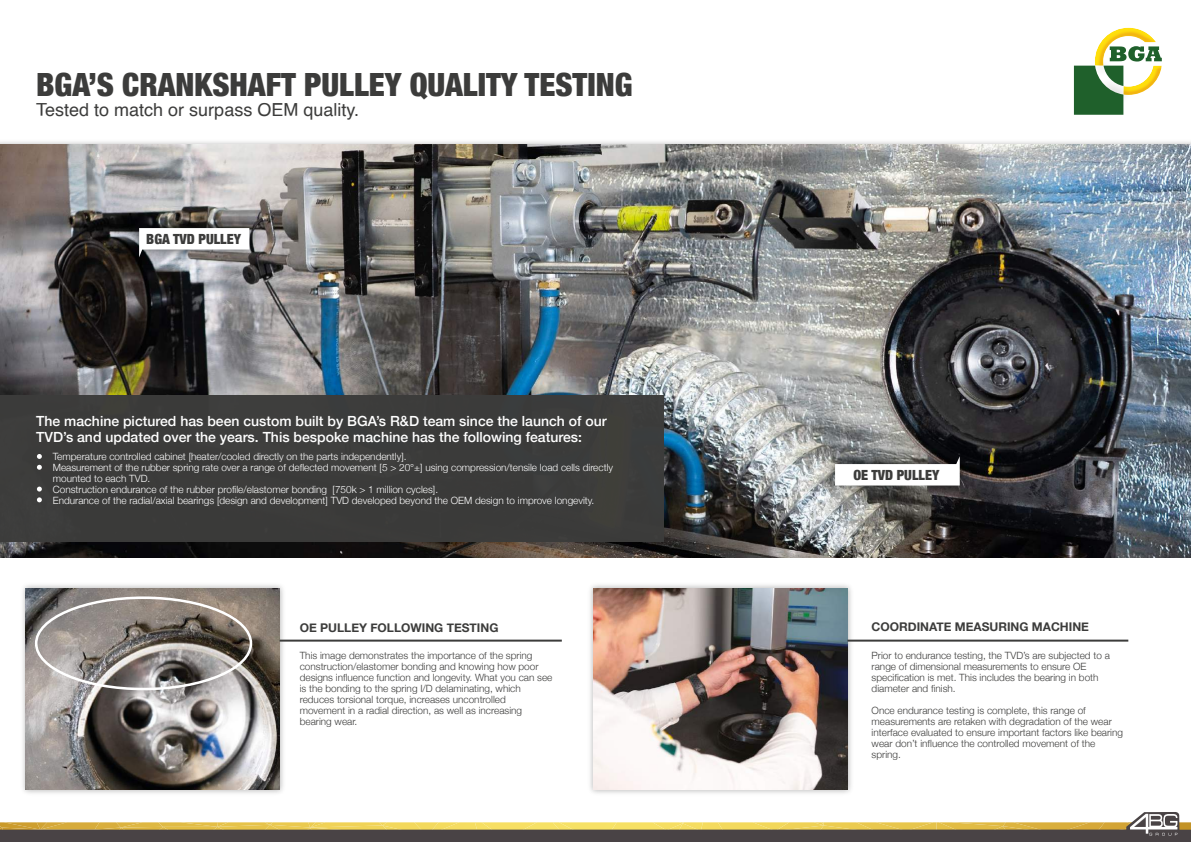
<style>
.page{position:relative;width:1191px;height:842px;background:#fff}
.page>*{position:absolute;margin:0;border:0;box-sizing:border-box;transform-origin:0 0}
.t1{font:900 condensed 32px "Helvetica Neue";color:#3c3c3b}
.t2{font:18px "Helvetica";color:#3c3c3b}
.t3{font:500 14px/16px "Helvetica Neue";color:#fff}
.t4{font:900 condensed 14px "Helvetica Neue";color:#3c3c3b}
.t5{font:700 12px "Helvetica Neue";color:#3c3c3b}
.t6{font:300 10px/11px "Helvetica Neue";color:#3c3c3b}
.t7{font:300 10px/11px "Helvetica Neue";color:#fff}
</style>
<div class="page">
<img style="left:0;top:141px;width:1191px;height:4px">
<img style="left:0;top:145px;width:1191px;height:413px">
<div style="left:0;top:395px;width:663px;height:147px;background:#3c3c3b"></div>
<svg style="left:0;top:812px;width:1191px;height:30px"></svg>
<hr style="left:587px;top:838px;width:604px;height:4px;background:#494345">
<svg style="left:1073px;top:27px;width:89px;height:88px"></svg>
<img style="left:1073px;top:30px;width:69px;height:78px">
<svg style="left:37px;top:454px;width:5px;height:5px"></svg>
<svg style="left:37px;top:465px;width:5px;height:5px"></svg>
<svg style="left:37px;top:487px;width:5px;height:4px"></svg>
<svg style="left:37px;top:497px;width:5px;height:5px"></svg>
<img style="left:22px;top:585px;width:266px;height:208px">
<img style="left:26px;top:588px;width:254px;height:201px">
<img style="left:590px;top:585px;width:266px;height:208px">
<img style="left:593px;top:588px;width:254px;height:201px">
<div style="left:35px;top:596px;width:217px;height:94px;border:3px solid #fff;border-radius:50%"></div>
<hr style="left:279px;top:640px;width:283px;height:2px;background:#3c3c3b">
<hr style="left:847px;top:640px;width:281px;height:2px;background:#3c3c3b">
<img style="left:122px;top:211px;width:145px;height:64px">
<svg style="left:139px;top:228px;width:110px;height:29px"></svg>
<img style="left:816px;top:438px;width:162px;height:66px">
<svg style="left:835px;top:456px;width:124px;height:29px"></svg>
<h1 class="t1" style="left:36px;top:59px;width:598px">BGA’S CRANKSHAFT PULLEY QUALITY TESTING</h1>
<h2 class="t2" style="left:36px;top:96px;width:324px">Tested to match or surpass OEM quality.</h2>
<h3 class="t4" style="left:146px;top:227px;width:96px">BGA TVD PULLEY</h3>
<h3 class="t3" style="left:36px;top:412px;width:572px">The machine pictured has been custom built by BGA’s R&amp;D team since the launch of our<br>TVD’s and updated over the years. This bespoke machine has the following features:</h3>
<p class="t7" style="left:53px;top:450px;width:562px">Temperature controlled cabinet [heater/cooled directly on the parts independently].<br>Measurement of the rubber spring rate over a range of deflected movement [5 &gt; 20°±] using compression/tensile load cells directly mounted to each TVD.<br>Construction endurance of the rubber profile/elastomer bonding [750k &gt; 1 million cycles].<br>Endurance of the radial/axial bearings [design and development] TVD developed beyond the OEM design to improve longevity.</p>
<h3 class="t4" style="left:853px;top:464px;width:87px">OE TVD PULLEY</h3>
<p class="t5" style="left:300px;top:618px;width:200px">OE PULLEY FOLLOWING TESTING</p>
<p class="t5" style="left:871px;top:617px;width:219px">COORDINATE MEASURING MACHINE</p>
<p class="t6" style="left:300px;top:649px;width:254px">This image demonstrates the importance of the spring construction/elastomer bonding and knowing how poor designs influence function and longevity. What you can see is the bonding to the spring I/D delaminating, which reduces torsional torque, increases uncontrolled movement in a radial direction, as well as increasing bearing wear.</p>
<p class="t6" style="left:871px;top:649px;width:240px">Prior to endurance testing, the TVD’s are subjected to a range of dimensional measurements to ensure OE specification is met. This includes the bearing in both diameter and finish.</p>
<p class="t6" style="left:871px;top:704px;width:253px">Once endurance testing is complete, this range of measurements are retaken with degradation of the wear interface evaluated to ensure important factors like bearing wear don’t influence the controlled movement of the spring.</p>
</div>
